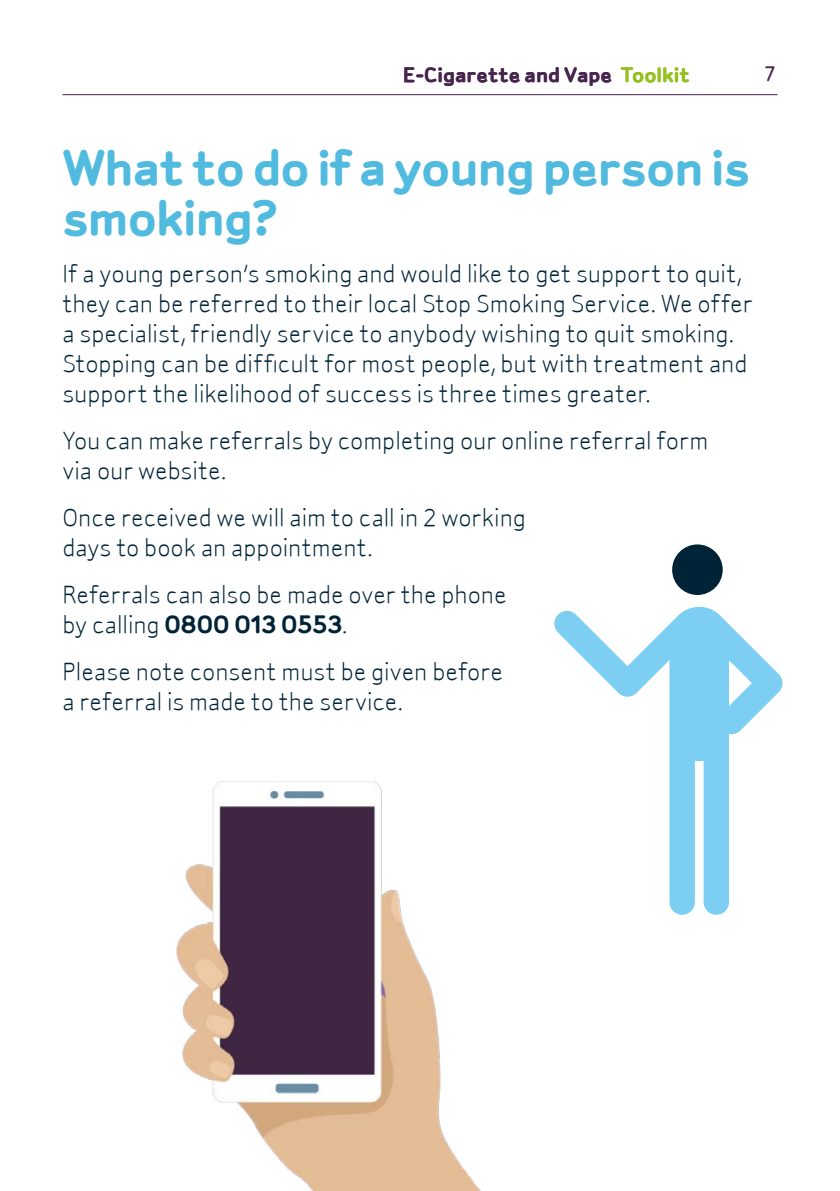
<style>
.page{position:relative;width:840px;height:1191px;background:#fff}
.page>*{position:absolute;margin:0;border:0;box-sizing:border-box;transform-origin:0 0}
.Heading_1{font:700 48px/50px "Smokefree Sylvia";letter-spacing:-.02em;color:#50badf}
.Body_Text{font:24px/30px "Smokefree Sylvia";color:#002337}
.t1{font:700 20px "Smokefree Sylvia";color:#48254e}
.t2{font:500 20px "Smokefree Sylvia";color:#48254e}
.s1{color:#95c11f}
.s2{font-weight:700}
</style>
<div class="page">
<hr style="left:62px;top:94px;width:715px;height:1px;background:#48254e">
<svg style="left:554px;top:607px;width:228px;height:307px"></svg>
<div style="left:671px;top:544px;width:51px;height:51px;background:#002337;border-radius:50%"></div>
<img style="left:176px;top:746px;width:415px;height:445px">
<p class="t1" style="left:403px;top:62px;width:288px">E-Cigarette and Vape <span class="s1">Toolkit</span></p>
<p class="t2" style="left:765px;top:62px;width:11px">7</p>
<p class="Heading_1" style="left:62px;top:142px;width:689px">What to do if a young person is smoking?</p>
<p class="Body_Text" style="left:62px;top:258px;width:691px">If a young person’s smoking and would like to get support to quit, they can be referred to their local Stop Smoking Service. We offer a specialist, friendly service to anybody wishing to quit smoking.<br>Stopping can be difficult for most people, but with treatment and support the likelihood of success is three times greater.</p>
<p class="Body_Text" style="left:62px;top:425px;width:647px">You can make referrals by completing our online referral form via our website.</p>
<p class="Body_Text" style="left:62px;top:502px;width:465px">Once received we will aim to call in 2 working days to book an appointment.</p>
<p class="Body_Text" style="left:62px;top:579px;width:445px">Referrals can also be made over the phone by calling <span class="s2">0800 013 0553</span>.</p>
<p class="Body_Text" style="left:62px;top:656px;width:442px">Please note consent must be given before a referral is made to the service.</p>
</div>
